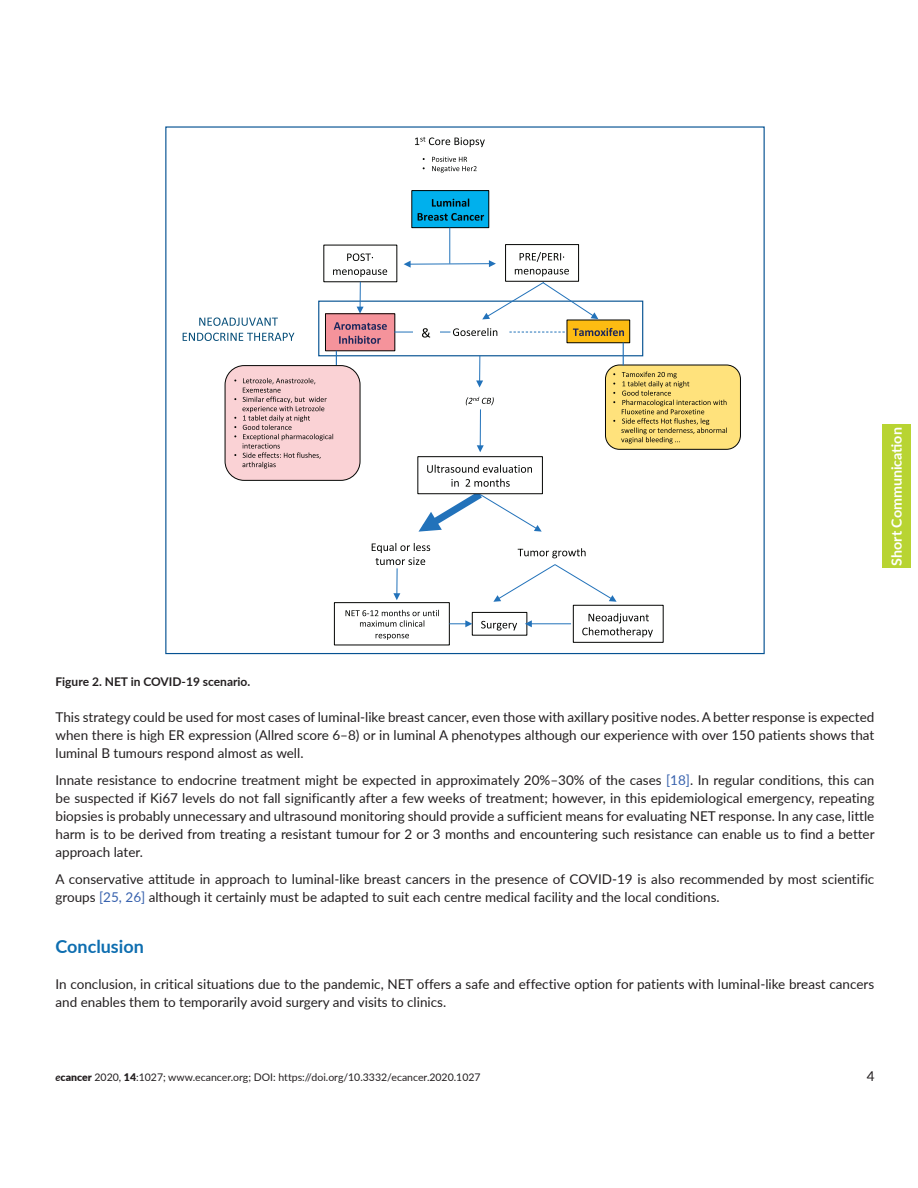
<style>
.page{position:relative;width:918px;height:1188px;background:#fff}
.page>*{position:absolute;margin:0;border:0;box-sizing:border-box;transform-origin:0 0}
.t1{font:700 18px "Lato";color:#0e6eb0}
.t2{font:700 14.25px "Lato";color:#fff}
.t3{font:13.5px/18px "Lato";color:#231f20;text-align:justify}
.t4{font:700 12px "Lato";color:#231f20}
.t5{font:10.5px "Lato";color:#231f20}
.s1{color:#3862ae}
.s2{font-weight:700;font-style:italic}
.s3{font-weight:900}
</style>
<div class="page">
<div style="left:882px;top:425px;width:29px;height:143px;background:#b8d432"></div>
<div style="left:412px;top:191px;width:77px;height:37px;background:#00b0ed"></div>
<div style="left:411px;top:190px;width:78px;height:38px;border:1px solid #040503"></div>
<svg style="left:432px;top:199px;width:37px;height:8px"></svg>
<svg style="left:418px;top:213px;width:66px;height:8px"></svg>
<svg style="left:432px;top:157px;width:45px;height:16px"></svg>
<svg style="left:347px;top:253px;width:26px;height:8px"></svg>
<div style="left:325px;top:314px;width:70px;height:37px;background:#f5939b"></div>
<svg style="left:334px;top:322px;width:53px;height:8px"></svg>
<svg style="left:339px;top:336px;width:42px;height:8px"></svg>
<svg style="left:466px;top:397px;width:28px;height:8px"></svg>
<div style="left:567px;top:320px;width:63px;height:23px;background:#fdbc12"></div>
<svg style="left:573px;top:328px;width:51px;height:8px"></svg>
<div style="left:573px;top:605px;width:91px;height:38px;border:1px solid #040503"></div>
<svg style="left:582px;top:613px;width:71px;height:24px"></svg>
<div style="left:472px;top:612px;width:55px;height:24px;border:1px solid #040503"></div>
<svg style="left:481px;top:621px;width:36px;height:10px"></svg>
<div style="left:334px;top:602px;width:116px;height:43px;border:1px solid #040503"></div>
<svg style="left:346px;top:610px;width:93px;height:17px"></svg>
<svg style="left:376px;top:634px;width:33px;height:6px"></svg>
<div style="left:505px;top:244px;width:74px;height:38px;border:1px solid #040503"></div>
<svg style="left:453px;top:328px;width:44px;height:8px"></svg>
<svg style="left:415px;top:137px;width:70px;height:10px"></svg>
<hr style="left:449px;top:228px;width:1px;height:36px;background:#2272ba">
<div style="left:318px;top:301px;width:325px;height:55px;border:1px solid #055292"></div>
<svg style="left:199px;top:318px;width:79px;height:8px"></svg>
<svg style="left:183px;top:333px;width:111px;height:8px"></svg>
<svg style="left:333px;top:269px;width:54px;height:45px"></svg>
<svg style="left:404px;top:252px;width:194px;height:68px"></svg>
<hr style="left:394px;top:332px;width:56px;height:1px;background:#2272ba">
<svg style="left:509px;top:332px;width:56px;height:1px"></svg>
<svg style="left:476px;top:356px;width:7px;height:31px"></svg>
<hr style="left:480px;top:409px;width:1px;height:41px;background:#2272ba">
<svg style="left:477px;top:445px;width:7px;height:7px"></svg>
<div style="left:605px;top:365px;width:135px;height:84px;background:#ffe27c;border-radius:14px"></div>
<div style="left:605px;top:365px;width:136px;height:85px;border:1px solid #040503;border-radius:14px"></div>
<svg style="left:621px;top:372px;width:106px;height:72px"></svg>
<div style="left:417px;top:456px;width:126px;height:38px;border:1px solid #040503"></div>
<svg style="left:427px;top:465px;width:105px;height:8px"></svg>
<svg style="left:372px;top:479px;width:245px;height:123px"></svg>
<div style="left:413px;top:319px;width:26px;height:26px;background:#fff"></div>
<svg style="left:422px;top:328px;width:8px;height:10px"></svg>
<svg style="left:225px;top:351px;width:135px;height:129px;background:#e8c8ca"></svg>
<svg style="left:623px;top:342px;width:1px;height:24px"></svg>
<hr style="left:527px;top:623px;width:44px;height:1px;background:#2272ba">
<svg style="left:525px;top:620px;width:7px;height:7px"></svg>
<svg style="left:449px;top:620px;width:23px;height:7px"></svg>
<p class="t2" style="left:886px;top:566px;width:140px;rotate:-90deg">Short Communication</p>
<p class="t4" style="left:56px;top:673px;width:196px">Figure 2. NET in COVID-19 scenario.</p>
<p class="t3" style="left:56px;top:708px;width:820px">This strategy could be used for most cases of luminal-like breast cancer, even those with axillary positive nodes. A better response is expected when there is high ER expression (Allred score 6–8) or in luminal A phenotypes although our experience with over 150 patients shows that luminal B tumours respond almost as well.</p>
<p class="t3" style="left:56px;top:771px;width:821px">Innate resistance to endocrine treatment might be expected in approximately 20%–30% of the cases <span class="s1">[18]</span>. In regular conditions, this can be suspected if Ki67 levels do not fall significantly after a few weeks of treatment; however, in this epidemiological emergency, repeating biopsies is probably unnecessary and ultrasound monitoring should provide a sufficient means for evaluating NET response. In any case, little harm is to be derived from treating a resistant tumour for 2 or 3 months and encountering such resistance can enable us to find a better approach later.</p>
<p class="t3" style="left:56px;top:870px;width:820px">A conservative attitude in approach to luminal-like breast cancers in the presence of COVID-19 is also recommended by most scientific groups <span class="s1">[25, 26]</span> although it certainly must be adapted to suit each centre medical facility and the local conditions.</p>
<h1 class="t1" style="left:56px;top:934px;width:90px">Conclusion</h1>
<p class="t3" style="left:56px;top:975px;width:820px">In conclusion, in critical situations due to the pandemic, NET offers a safe and effective option for patients with luminal-like breast cancers and enables them to temporarily avoid surgery and visits to clinics.</p>
<p class="t5" style="left:56px;top:1070px;width:427px"><span class="s2">e</span><span class="s3">cancer</span> 2020, <span class="s3">14</span>:1027; www.ecancer.org; DOI: https://doi.org/10.3332/ecancer.2020.1027</p>
<p class="t3" style="left:867px;top:1067px;width:9px">4</p>
</div>
